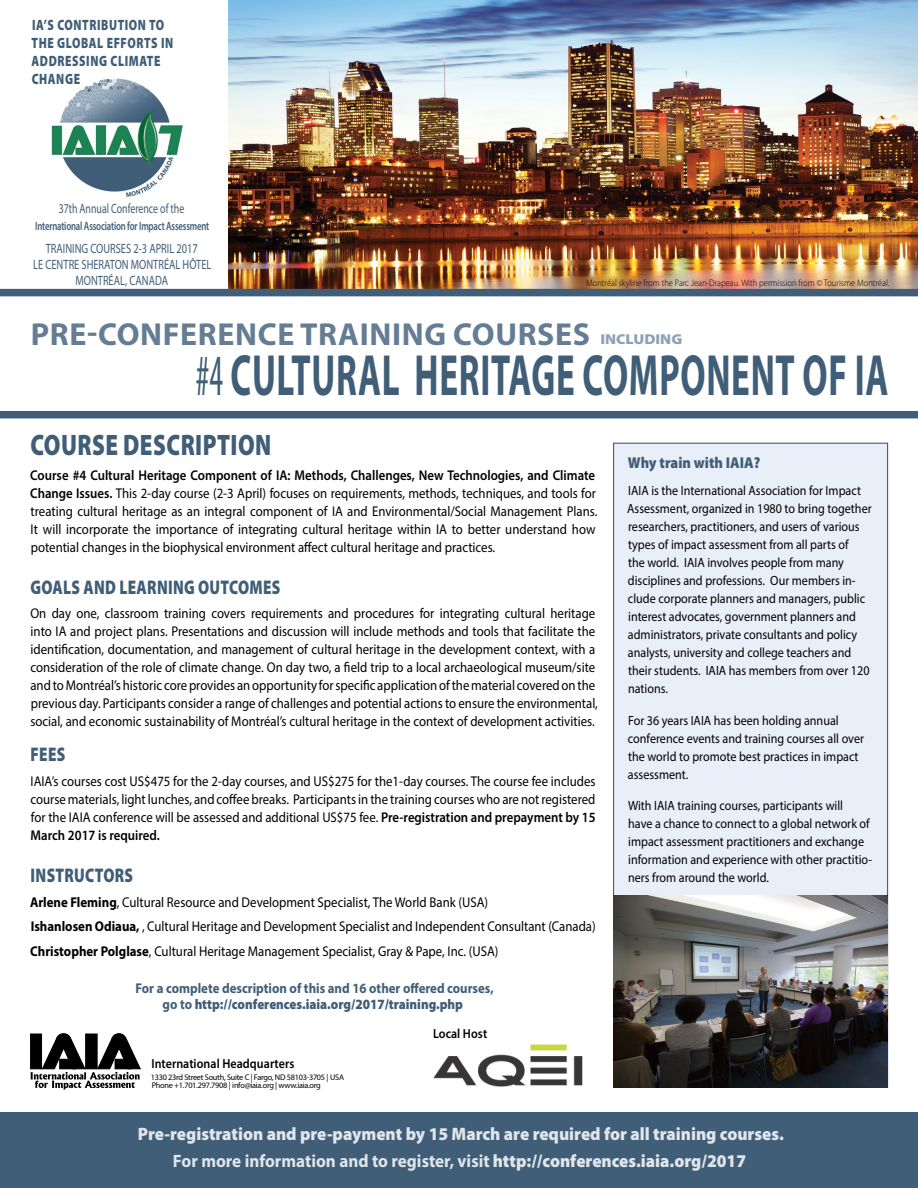
<style>
.page{position:relative;width:918px;height:1188px;background:#fff}
.page>*{position:absolute;margin:0;border:0;box-sizing:border-box;transform-origin:0 0}
.t1{font:700 58.5px "Myriad Pro";letter-spacing:.02em;color:#405e77;scale:.6 1}
.t2{font:700 31.8px "Myriad Pro";letter-spacing:.02em;color:#647d95}
.t3{font:900 29.7px "Myriad Pro";letter-spacing:.02em;color:#405e77;scale:.77 1}
.t4{font:900 19.8px "Myriad Pro";letter-spacing:.02em;color:#405e77;scale:.77 1}
.t5{font:900 18px/27px "Myriad Pro";color:#e0e5ec;text-align:center;scale:.95 1}
.t6{font:900 15.75px "Myriad Pro";color:#405e77;scale:.9 1}
.t7{font:900 15px "Myriad Pro";letter-spacing:.05em;color:#405e77;scale:.77 1}
.t8{font:14.1px/18px "Myriad Pro";color:#000;scale:.9 1}
.t9{font:700 14.1px/16.2px "Myriad Pro";color:#405e77;text-align:center;scale:.9 1}
.t10{font:13.5px/16.2px "Myriad Pro";color:#405e77;text-align:center;scale:.77 1}
.t11{font:13.5px "Myriad Pro";color:#405e77;scale:.73 1}
.t12{font:13.35px/18px "Myriad Pro";color:#000;scale:.9 1}
.t13{font:600 13.2px "Myriad Pro";letter-spacing:.005em;color:#000;scale:.91 1}
.t14{font:600 12px "Myriad Pro";letter-spacing:-.02em;color:#405e77;scale:.73 1}
.t15{font:300 9.45px "Myriad Pro";color:#000;scale:.9 1}
.t16{font:8.25px/7.5px "Myriad Pro";letter-spacing:-.03em;color:#000}
.s1{font-weight:900;font-size:14.4px;color:#8fa1b5}
.s2{font-weight:400;font-stretch:condensed}
.s3{font-weight:600}
.s4{font-weight:700}
.s5{font-weight:900}
</style>
<div class="page">
<img style="left:51px;top:78px;width:132px;height:120px">
<img style="left:229px;top:0;width:689px;height:289px">
<div style="left:614px;top:443px;width:274px;height:644px;background:#e9eff9"></div>
<div style="left:0;top:289px;width:918px;height:7px;background:#405e77"></div>
<div style="left:0;top:411px;width:918px;height:7px;background:#405e77"></div>
<div style="left:0;top:1182px;width:918px;height:6px;background:#405e77"></div>
<img style="left:433px;top:1044px;width:150px;height:43px">
<div style="left:57px;top:1034px;width:13px;height:11px;background:#000;border-radius:50%"></div>
<div style="left:57px;top:1034px;width:13px;height:11px;border:1px solid #000;border-radius:50%"></div>
<div style="left:30px;top:1034px;width:12px;height:35px;background:#000"></div>
<div style="left:112px;top:1034px;width:14px;height:11px;background:#000;border-radius:50%"></div>
<div style="left:112px;top:1034px;width:14px;height:11px;border:1px solid #000;border-radius:50%"></div>
<div style="left:86px;top:1034px;width:11px;height:35px;background:#000"></div>
<svg style="left:30px;top:1037px;width:110px;height:52px"></svg>
<img style="left:613px;top:895px;width:275px;height:193px">
<div style="left:0;top:1112px;width:918px;height:70px;background:#405e77"></div>
<p class="t7" style="left:32px;top:16px;width:53px">IA’S CONTRI</p>
<p class="t7" style="left:101px;top:16px;width:21px">BUTION</p>
<p class="t7" style="left:149px;top:16px;width:11px">TO</p>
<p class="t7" style="left:32px;top:34px;width:109px">THE GLOBAL EFFORTS</p>
<p class="t7" style="left:161px;top:34px;width:9px">IN</p>
<p class="t7" style="left:32px;top:52px;width:11px">ADDRESSING</p>
<p class="t7" style="left:111px;top:52px;width:20px">CLIMATE</p>
<p class="t7" style="left:32px;top:70px;width:33px">CHANGE</p>
<p class="t11" style="left:59px;top:201px;width:174px">37th Annual Conference of the</p>
<p class="t14" style="left:35px;top:218px;width:240px">International Association for Impact Assessment</p>
<p class="t10" style="left:33px;top:240px;width:233px">TRAINING COURSES 2-3 APRIL 2017<br>LE CENTRE SHERATON MONTRÉAL HÔTEL<br>MONTRÉAL, CANADA</p>
<p class="t15" style="left:586px;top:278px;width:338px">Montréal skyline from the Parc Jean-Drapeau. With permission from © Tourisme Montréal.</p>
<h2 class="t2" style="left:31px;top:313px;width:169px">pRE-CONFEREN</h2>
<h2 class="t2" style="left:258px;top:313px;width:379px">CE TRAINING COURSES <span class="s1">INCLUDING</span></h2>
<h1 class="t1" style="left:196px;top:337px;width:1156px"><span class="s2">#4</span> Cultural Heritage Component of IA</h1>
<h3 class="t3" style="left:30px;top:428px;width:315px">Course description</h3>
<p class="t8" style="left:30px;top:466px;width:632px"><span class="s3">Course #4 Cultural Heritage Component of IA: Methods, Challenges, New Technologies, and Climate Change Issues.</span> This 2-day course (2-3 April) focuses on requirements, methods, techniques, and tools for treating cultural heritage as an integral component of IA and Environmental/Social Management Plans.<br>It will incorporate the importance of integrating cultural heritage within IA to better understand how potential changes in the biophysical environment affect cultural heritage and practices.</p>
<h3 class="t4" style="left:30px;top:576px;width:326px">goals and learning outcomes</h3>
<p class="t8" style="left:30px;top:604px;width:632px">On day one, classroom training covers requirements and procedures for integrating cultural heritage into IA and project plans. Presentations and discussion will include methods and tools that facilitate the identification, documentation, and management of cultural heritage in the development context, with a consideration of the role of climate change. On day two, a field trip to a local archaeological museum/site and to Montréal’s historic core provides an opportunity for specific application of the material covered on the previous day. Participants consider a range of challenges and potential actions to ensure the environmental, social, and economic sustainability of Montréal’s cultural heritage in the context of development activities.</p>
<h3 class="t4" style="left:31px;top:743px;width:47px">fees</h3>
<p class="t8" style="left:30px;top:772px;width:630px;text-align:justify">IAIA’s courses cost US$475 for the 2-day courses, and US$275 for the1-day courses. The course fee includes course materials, light lunches, and coffee breaks. Participants in the training courses who are not registered for the IAIA conference will be assessed and additional US$75 fee. <span class="s3">Pre-registration and prepayment by 15<br>March 2017 is required.</span></p>
<h3 class="t4" style="left:31px;top:864px;width:135px">instructors</h3>
<p class="t8" style="left:30px;top:889px;width:630px;line-height:24.8px"><span class="s4">Arlene Fleming</span>, Cultural Resource and Development Specialist, The World Bank (USA)<br><span class="s4">Ishanlosen Odiaua,</span> , Cultural Heritage and Development Specialist and Independent Consultant (Canada)<br><span class="s4">Christopher Polglase</span>, Cultural Heritage Management Specialist, Gray &amp; Pape, Inc. (USA)</p>
<p class="t9" style="left:135px;top:979px;width:400px">For a complete description of this and 16 other offered courses, go to <span class="s5">http://conferences.iaia.org/2017/training.php</span></p>
<p class="t13" style="left:151px;top:1055px;width:159px">International Headquarters</p>
<p class="t16" style="left:151px;top:1073px;width:195px">1330 23rd Street South, Suite C | Fargo, ND 58103-3705 | USA<br>Phone +1.701.297.7908 | info@iaia.org | www.iaia.org</p>
<p class="t13" style="left:433px;top:1025px;width:61px">Local Host</p>
<p class="t6" style="left:628px;top:454px;width:118px">Why train with IAIA</p>
<p class="t6" style="left:754px;top:454px;width:9px">?</p>
<p class="t12" style="left:627px;top:482px;width:273px">IAIA is the International Association for Impact Assessment, organized in 1980 to bring together researchers, practitioners, and users of various types of impact assessment from all parts of<br>the world. IAIA involves people from many disciplines and professions. Our members in&shy;clude corporate planners and managers, public interest advocates, government planners and administrators, private consultants and policy analysts, university and college teachers and their students. IAIA has members from over 120 nations.</p>
<p class="t12" style="left:628px;top:711px;width:264px">For 36 years IAIA has been holding annual conference events and training courses all over the world to promote best practices in impact assessment.</p>
<p class="t12" style="left:628px;top:797px;width:273px">With IAIA training courses, participants will<br>have a chance to connect to a global network of impact assessment practitioners and exchange information and experience with other practitio&shy;ners from around the world.</p>
<p class="t5" style="left:138px;top:1121px;width:681px">Pre-registration and pre-payment by 15 March are required for all training courses.<br><span class="s4">For more information and to register, visit</span> http://conferences.iaia.org/2017</p>
</div>
